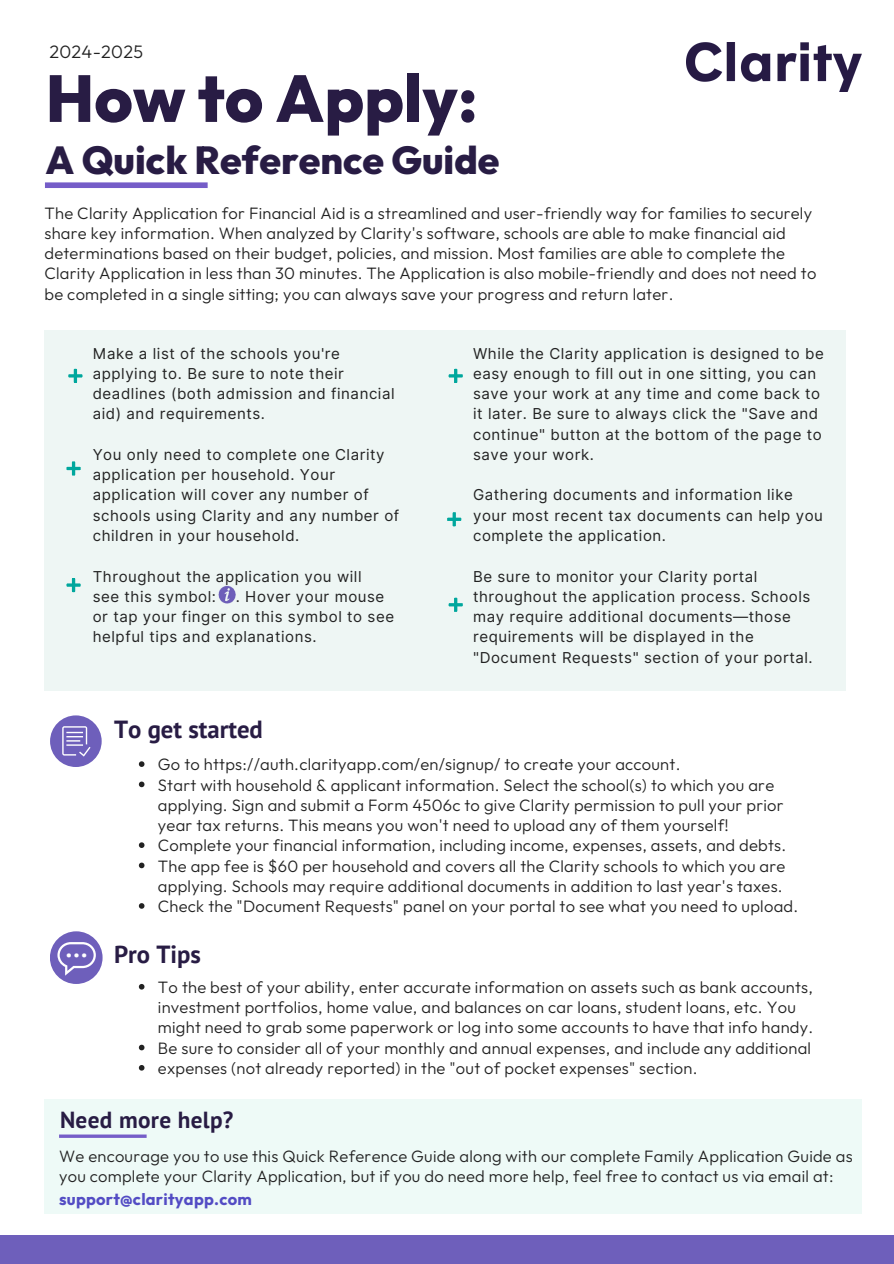
<style>
.page{position:relative;width:894px;height:1264px;background:#fff}
.page>*{position:absolute;margin:0;border:0;box-sizing:border-box;transform-origin:0 0}
.t1{font:800 66px "Outfit";color:#281c44}
.t2{font:800 39px "Outfit";color:#281c44}
.t3{font:700 25.5px "PT Sans";color:#fff}
.t4{font:700 24.75px "PT Sans";color:#281c44}
.t5{font:700 23.25px "PT Sans";letter-spacing:.015em;color:#281c44}
.t6{font:300 18px "Outfit";letter-spacing:.015em;color:#222}
.t7{font:300 16.5px/20.2px "Outfit";letter-spacing:.015em;color:#222}
.t8{font:700 16.5px "Outfit";letter-spacing:.015em;color:#534cc4}
.t9{font:15px/20.2px "Inter";letter-spacing:.035em;color:#222}
</style>
<div class="page">
<svg style="left:50px;top:715px;width:52px;height:52px;fill:#6e5fbb"></svg>
<svg style="left:62px;top:726px;width:28px;height:30px"></svg>
<img style="left:686px;top:42px;width:175px;height:50px">
<div style="left:44px;top:330px;width:801px;height:360px;background:#eef6f4"></div>
<svg style="left:68px;top:368px;width:15px;height:15px"></svg>
<div style="left:44px;top:1099px;width:817px;height:115px;background:#eefaf7"></div>
<svg style="left:66px;top:461px;width:15px;height:15px"></svg>
<svg style="left:66px;top:578px;width:15px;height:15px"></svg>
<svg style="left:448px;top:368px;width:15px;height:15px"></svg>
<svg style="left:447px;top:512px;width:15px;height:15px"></svg>
<svg style="left:448px;top:597px;width:15px;height:15px"></svg>
<div style="left:0;top:1234px;width:893px;height:29px;background:#6e5fbb"></div>
<hr style="left:59px;top:1134px;width:88px;height:3px;background:#755dc8">
<div style="left:45px;top:182px;width:162px;height:6px;background:#755dc8"></div>
<div style="left:50px;top:931px;width:52px;height:52px;background:#6e5fbb;border-radius:50%"></div>
<svg style="left:57px;top:942px;width:39px;height:26px"></svg>
<svg style="left:139px;top:984px;width:5px;height:5px"></svg>
<svg style="left:139px;top:1044px;width:5px;height:6px"></svg>
<svg style="left:139px;top:1065px;width:5px;height:5px"></svg>
<svg style="left:139px;top:761px;width:5px;height:6px"></svg>
<svg style="left:139px;top:781px;width:5px;height:6px"></svg>
<svg style="left:139px;top:842px;width:5px;height:6px"></svg>
<svg style="left:139px;top:862px;width:5px;height:6px"></svg>
<svg style="left:139px;top:903px;width:5px;height:5px"></svg>
<img style="left:218px;top:585px;width:18px;height:19px">
<p class="t6" style="left:50px;top:40px;width:95px">2024-2025</p>
<p class="t1" style="left:46px;top:56px;width:433px">How to Apply:</p>
<p class="t2" style="left:46px;top:135px;width:455px">A Quick Reference Guide</p>
<p class="t7" style="left:44px;top:202px;width:773px">The Clarity Application for Financial Aid is a streamlined and user-friendly way for families to securely share key information. When analyzed by Clarity's software, schools are able to make financial aid determinations based on their budget, policies, and mission. Most families are able to complete the Clarity Application in less than 30 minutes. The Application is also mobile-friendly and does not need to be completed in a single sitting; you can always save your progress and return later.</p>
<p class="t9" style="left:93px;top:343px;width:249px">Make a list of the schools you're</p>
<p class="t9" style="left:93px;top:363px;width:303px">applying to. Be sure to note their deadlines (both admission and financial aid) and requirements.</p>
<p class="t9" style="left:93px;top:444px;width:293px">You only need to complete one Clarity</p>
<p class="t9" style="left:93px;top:464px;width:244px">application per household. Your</p>
<p class="t9" style="left:93px;top:485px;width:308px">application will cover any number of schools using Clarity and any number of children in your household.</p>
<p class="t9" style="left:93px;top:566px;width:270px">Throughout the application you will</p>
<p class="t9" style="left:93px;top:586px;width:125px">see this symbol:</p>
<p class="t9" style="left:236px;top:586px;width:150px">. Hover your mouse</p>
<p class="t9" style="left:93px;top:606px;width:303px">or tap your finger on this symbol to see helpful tips and explanations.</p>
<p class="t4" style="left:114px;top:712px;width:150px">To get started</p>
<p class="t9" style="left:473px;top:343px;width:352px">While the Clarity application is designed to be easy enough to fill out in one sitting, you can save your work at any time and come back to it later. Be sure to always click the "Save and</p>
<p class="t9" style="left:473px;top:424px;width:350px">continue" button at the bottom of the page to save your work.</p>
<p class="t9" style="left:473px;top:485px;width:351px">Gathering documents and information like your most recent tax documents can help you complete the application.</p>
<p class="t9" style="left:473px;top:566px;width:341px">Be sure to monitor your Clarity portal throughout the application process. Schools may require additional documents—those requirements will be displayed in the "Document Requests" section of your portal.</p>
<p class="t3" style="left:66px;top:930px;width:23px">...</p>
<p class="t7" style="left:158px;top:754px;width:524px">Go to https://auth.clarityapp.com/en/signup/ to create your account.</p>
<p class="t7" style="left:158px;top:774px;width:627px">Start with household &amp; applicant information. Select the school(s) to which you are applying. Sign and submit a Form 4506c to give Clarity permission to pull your prior year tax returns. This means you won't need to upload any of them yourself!</p>
<p class="t7" style="left:158px;top:835px;width:629px">Complete your financial information, including income, expenses, assets, and debts.</p>
<p class="t7" style="left:158px;top:855px;width:629px">The app fee is $60 per household and covers all the Clarity schools to which you are applying. Schools may require additional documents in addition to last year's taxes.</p>
<p class="t7" style="left:158px;top:895px;width:641px">Check the "Document Requests" panel on your portal to see what you need to upload.</p>
<p class="t4" style="left:114px;top:937px;width:88px">Pro Tips</p>
<p class="t7" style="left:158px;top:976px;width:656px">To the best of your ability, enter accurate information on assets such as bank accounts, investment portfolios, home value, and balances on car loans, student loans, etc. You might need to grab some paperwork or log into some accounts to have that info handy.</p>
<p class="t7" style="left:158px;top:1037px;width:654px">Be sure to consider all of your monthly and annual expenses, and include any additional</p>
<p class="t7" style="left:158px;top:1057px;width:541px">expenses (not already reported) in the "out of pocket expenses" section.</p>
<p class="t5" style="left:60px;top:1104px;width:175px">Need more help?</p>
<p class="t7" style="left:59px;top:1145px;width:795px;line-height:19.8px">We encourage you to use this Quick Reference Guide along with our complete Family Application Guide as you complete your Clarity Application, but if you do need more help, feel free to contact us via email at:</p>
<p class="t8" style="left:59px;top:1188px;width:194px">support@clarityapp.com</p>
</div>
